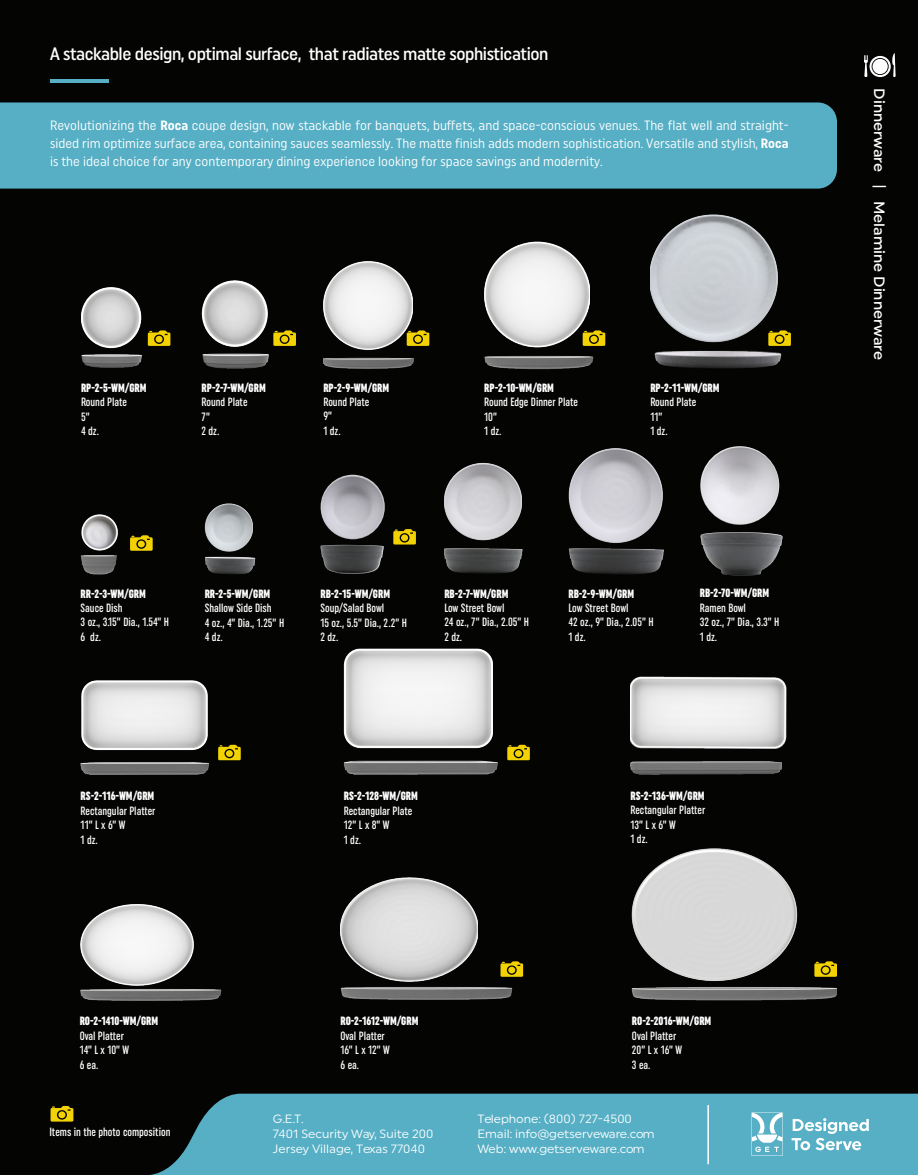
<style>
.page{position:relative;width:918px;height:1175px;background:#fff}
.page>*{position:absolute;margin:0;border:0;box-sizing:border-box;transform-origin:0 0}
.t1{font:500 18px "Uniform Condensed";letter-spacing:-.025em;color:#fff}
.t2{font:500 15px "Uniform";color:#fff}
.t3{font:13.5px/18px "Uniform Condensed";color:#fff;text-align:justify}
.Item_Number_White_New_Product{font:500 extra-condensed 12px "Uniform";color:#fff}
.t4{font:900 extra-condensed 12px "Uniform";color:#fff}
.t5{font:12px/15px "Uniform";color:#fff}
.s1{font-weight:700}
</style>
<div class="page">
<div style="left:0;top:0;width:918px;height:1174px;background:#040503"></div>
<img style="left:700px;top:446px;width:79px;height:79px;border-radius:39px">
<img style="left:700px;top:532px;width:83px;height:43px">
<img style="left:321px;top:475px;width:64px;height:64px">
<img style="left:321px;top:545px;width:63px;height:29px">
<img style="left:444px;top:462px;width:79px;height:112px">
<img style="left:569px;top:448px;width:95px;height:126px">
<img style="left:205px;top:503px;width:48px;height:49px">
<img style="left:205px;top:556px;width:51px;height:18px">
<img style="left:81px;top:514px;width:36px;height:37px">
<img style="left:81px;top:555px;width:36px;height:20px">
<svg style="left:51px;top:1106px;width:22px;height:15px"></svg>
<div style="left:0;top:102px;width:837px;height:87px;background:#56afc5"></div>
<hr style="left:50px;top:79px;width:59px;height:4px;background:#56afc5">
<svg style="left:864px;top:53px;width:32px;height:24px"></svg>
<div style="left:873px;top:59px;width:15px;height:15px;background:#fff;border-radius:50%"></div>
<svg style="left:393px;top:529px;width:23px;height:15px"></svg>
<img style="left:81px;top:762px;width:128px;height:12px">
<img style="left:81px;top:680px;width:127px;height:71px">
<img style="left:344px;top:761px;width:154px;height:13px">
<img style="left:344px;top:648px;width:149px;height:116px">
<img style="left:630px;top:761px;width:151px;height:13px">
<img style="left:630px;top:676px;width:157px;height:73px">
<svg style="left:218px;top:744px;width:23px;height:16px"></svg>
<svg style="left:507px;top:744px;width:23px;height:16px"></svg>
<svg style="left:130px;top:535px;width:23px;height:16px"></svg>
<img style="left:650px;top:214px;width:128px;height:129px">
<img style="left:654px;top:350px;width:128px;height:18px">
<img style="left:81px;top:354px;width:61px;height:14px">
<img style="left:81px;top:287px;width:61px;height:62px">
<img style="left:484px;top:241px;width:106px;height:107px">
<img style="left:484px;top:355px;width:110px;height:15px">
<img style="left:202px;top:353px;width:67px;height:16px">
<img style="left:202px;top:280px;width:65px;height:67px">
<img style="left:323px;top:261px;width:90px;height:89px">
<img style="left:323px;top:357px;width:91px;height:12px">
<svg style="left:407px;top:330px;width:22px;height:16px"></svg>
<svg style="left:273px;top:330px;width:23px;height:16px"></svg>
<svg style="left:148px;top:330px;width:22px;height:16px"></svg>
<svg style="left:583px;top:330px;width:22px;height:16px"></svg>
<svg style="left:768px;top:330px;width:23px;height:16px"></svg>
<img style="left:80px;top:989px;width:141px;height:12px">
<img style="left:80px;top:904px;width:114px;height:89px">
<img style="left:341px;top:877px;width:137px;height:88px">
<img style="left:341px;top:965px;width:171px;height:35px">
<img style="left:632px;top:848px;width:165px;height:130px">
<img style="left:632px;top:978px;width:205px;height:23px">
<svg style="left:501px;top:961px;width:22px;height:15px"></svg>
<svg style="left:814px;top:961px;width:23px;height:15px"></svg>
<svg style="left:155px;top:1093px;width:763px;height:81px;background:#50a4b8"></svg>
<svg style="left:792px;top:1118px;width:77px;height:32px;background:#8bc8d7"></svg>
<svg style="left:752px;top:1112px;width:31px;height:43px"></svg>
<hr style="left:707px;top:1105px;width:2px;height:59px;background:#fff">
<p class="t1" style="left:50px;top:43px;width:500px">A stackable design, optimal surface, that radiates matte sophistication</p>
<p class="t3" style="left:50px;top:116px;width:740px">Revolutionizing the <span class="s1">Roca</span> coupe design, now stackable for banquets, buffets, and space-conscious venues. The flat well and straight&shy;sided rim optimize surface area, containing sauces seamlessly. The matte finish adds modern sophistication. Versatile and stylish, <span class="s1">Roca </span>is the ideal choice for any contemporary dining experience looking for space savings and modernity.</p>
<p class="t4" style="left:81px;top:381px;width:67px">RP-2-5-WM/GRM</p>
<p class="Item_Number_White_New_Product" style="left:81px;top:395px;width:47px">Round Plate</p>
<p class="Item_Number_White_New_Product" style="left:81px;top:409px;width:10px">5”</p>
<p class="Item_Number_White_New_Product" style="left:81px;top:424px;width:20px">4 dz.</p>
<p class="t4" style="left:202px;top:381px;width:66px">RP-2-7-WM/GRM</p>
<p class="Item_Number_White_New_Product" style="left:202px;top:395px;width:47px">Round Plate</p>
<p class="Item_Number_White_New_Product" style="left:202px;top:409px;width:10px">7”</p>
<p class="Item_Number_White_New_Product" style="left:202px;top:424px;width:19px">2 dz.</p>
<p class="t4" style="left:323px;top:380px;width:67px">RP-2-9-WM/GRM</p>
<p class="Item_Number_White_New_Product" style="left:323px;top:395px;width:47px">Round Plate</p>
<p class="Item_Number_White_New_Product" style="left:323px;top:409px;width:10px">9”</p>
<p class="Item_Number_White_New_Product" style="left:323px;top:423px;width:19px">1 dz.</p>
<p class="t4" style="left:484px;top:381px;width:71px">RP-2-10-WM/GRM</p>
<p class="Item_Number_White_New_Product" style="left:484px;top:395px;width:95px">Round Edge Dinner Plate</p>
<p class="Item_Number_White_New_Product" style="left:484px;top:409px;width:14px">10”</p>
<p class="Item_Number_White_New_Product" style="left:484px;top:424px;width:19px">1 dz.</p>
<p class="t4" style="left:650px;top:381px;width:71px">RP-2-11-WM/GRM</p>
<p class="Item_Number_White_New_Product" style="left:650px;top:395px;width:47px">Round Plate</p>
<p class="Item_Number_White_New_Product" style="left:650px;top:409px;width:14px">11”</p>
<p class="Item_Number_White_New_Product" style="left:650px;top:424px;width:19px">1 dz.</p>
<p class="t4" style="left:81px;top:586px;width:67px">RR-2-3-WM/GRM</p>
<p class="Item_Number_White_New_Product" style="left:81px;top:601px;width:44px">Sauce Dish</p>
<p class="Item_Number_White_New_Product" style="left:81px;top:615px;width:90px">3 oz., 3.15” Dia., 1.54” H</p>
<p class="Item_Number_White_New_Product" style="left:81px;top:629px;width:22px">6 dz.</p>
<p class="t4" style="left:205px;top:586px;width:67px">RR-2-5-WM/GRM</p>
<p class="Item_Number_White_New_Product" style="left:205px;top:601px;width:68px">Shallow Side Dish</p>
<p class="Item_Number_White_New_Product" style="left:205px;top:615px;width:81px">4 oz., 4” Dia., 1.25” H</p>
<p class="Item_Number_White_New_Product" style="left:205px;top:630px;width:20px">4 dz.</p>
<p class="t4" style="left:320px;top:586px;width:71px">RB-2-15-WM/GRM</p>
<p class="Item_Number_White_New_Product" style="left:320px;top:601px;width:65px">Soup/Salad Bowl</p>
<p class="Item_Number_White_New_Product" style="left:320px;top:615px;width:88px">15 oz., 5.5” Dia., 2.2” H</p>
<p class="Item_Number_White_New_Product" style="left:320px;top:630px;width:19px">2 dz.</p>
<p class="t4" style="left:444px;top:586px;width:66px">RB-2-7-WM/GRM</p>
<p class="Item_Number_White_New_Product" style="left:444px;top:601px;width:62px">Low Street Bowl</p>
<p class="Item_Number_White_New_Product" style="left:444px;top:615px;width:86px">24 oz., 7” Dia., 2.05” H</p>
<p class="Item_Number_White_New_Product" style="left:444px;top:629px;width:19px">2 dz.</p>
<p class="t4" style="left:569px;top:586px;width:67px">RB-2-9-WM/GRM</p>
<p class="Item_Number_White_New_Product" style="left:569px;top:601px;width:62px">Low Street Bowl</p>
<p class="Item_Number_White_New_Product" style="left:569px;top:615px;width:87px">42 oz., 9” Dia., 2.05” H</p>
<p class="Item_Number_White_New_Product" style="left:569px;top:629px;width:19px">1 dz.</p>
<p class="t4" style="left:700px;top:586px;width:71px">RB-2-70-WM/GRM</p>
<p class="Item_Number_White_New_Product" style="left:700px;top:600px;width:48px">Ramen Bowl</p>
<p class="Item_Number_White_New_Product" style="left:700px;top:615px;width:81px">32 oz., 7” Dia., 3.3” H</p>
<p class="Item_Number_White_New_Product" style="left:700px;top:629px;width:19px">1 dz.</p>
<p class="t4" style="left:81px;top:789px;width:75px">RS-2-116-WM/GRM</p>
<p class="Item_Number_White_New_Product" style="left:81px;top:803px;width:76px">Rectangular Platter</p>
<p class="Item_Number_White_New_Product" style="left:81px;top:818px;width:46px">11” L x 6” W</p>
<p class="Item_Number_White_New_Product" style="left:81px;top:832px;width:19px">1 dz.</p>
<p class="t4" style="left:344px;top:789px;width:76px">RS-2-128-WM/GRM</p>
<p class="Item_Number_White_New_Product" style="left:344px;top:803px;width:70px">Rectangular Plate</p>
<p class="Item_Number_White_New_Product" style="left:344px;top:818px;width:47px">12” L x 8” W</p>
<p class="Item_Number_White_New_Product" style="left:344px;top:832px;width:19px">1 dz.</p>
<p class="t4" style="left:630px;top:789px;width:76px">RS-2-136-WM/GRM</p>
<p class="Item_Number_White_New_Product" style="left:630px;top:803px;width:76px">Rectangular Platter</p>
<p class="Item_Number_White_New_Product" style="left:630px;top:817px;width:47px">13” L x 6” W</p>
<p class="Item_Number_White_New_Product" style="left:630px;top:832px;width:19px">1 dz.</p>
<p class="t4" style="left:80px;top:1014px;width:80px">RO-2-1410-WM/GRM</p>
<p class="Item_Number_White_New_Product" style="left:80px;top:1028px;width:46px">Oval Platter</p>
<p class="Item_Number_White_New_Product" style="left:80px;top:1043px;width:51px">14” L x 10” W</p>
<p class="Item_Number_White_New_Product" style="left:80px;top:1057px;width:20px">6 ea.</p>
<p class="Item_Number_White_New_Product" style="left:49px;top:1125px;width:123px">Items in the photo composition</p>
<p class="t4" style="left:341px;top:1014px;width:79px">RO-2-1612-WM/GRM</p>
<p class="Item_Number_White_New_Product" style="left:341px;top:1028px;width:46px">Oval Platter</p>
<p class="Item_Number_White_New_Product" style="left:341px;top:1043px;width:51px">16” L x 12” W</p>
<p class="Item_Number_White_New_Product" style="left:341px;top:1057px;width:20px">6 ea.</p>
<p class="t4" style="left:632px;top:1014px;width:81px">RO-2-2016-WM/GRM</p>
<p class="Item_Number_White_New_Product" style="left:632px;top:1028px;width:46px">Oval Platter</p>
<p class="Item_Number_White_New_Product" style="left:632px;top:1043px;width:52px">20” L x 16” W</p>
<p class="Item_Number_White_New_Product" style="left:632px;top:1057px;width:20px">3 ea.</p>
<p class="t5" style="left:273px;top:1111px;width:162px">G.E.T.<br>7401 Security Way, Suite 200<br>Jersey Village, Texas 77040</p>
<p class="t5" style="left:477px;top:1111px;width:179px">Telephone: (800) 727-4500<br>Email: info@getserveware.com<br>Web: www.getserveware.com</p>
<p class="t2" style="left:888px;top:88px;width:273px;rotate:90deg">Dinnerware | Melamine Dinnerware</p>
</div>
